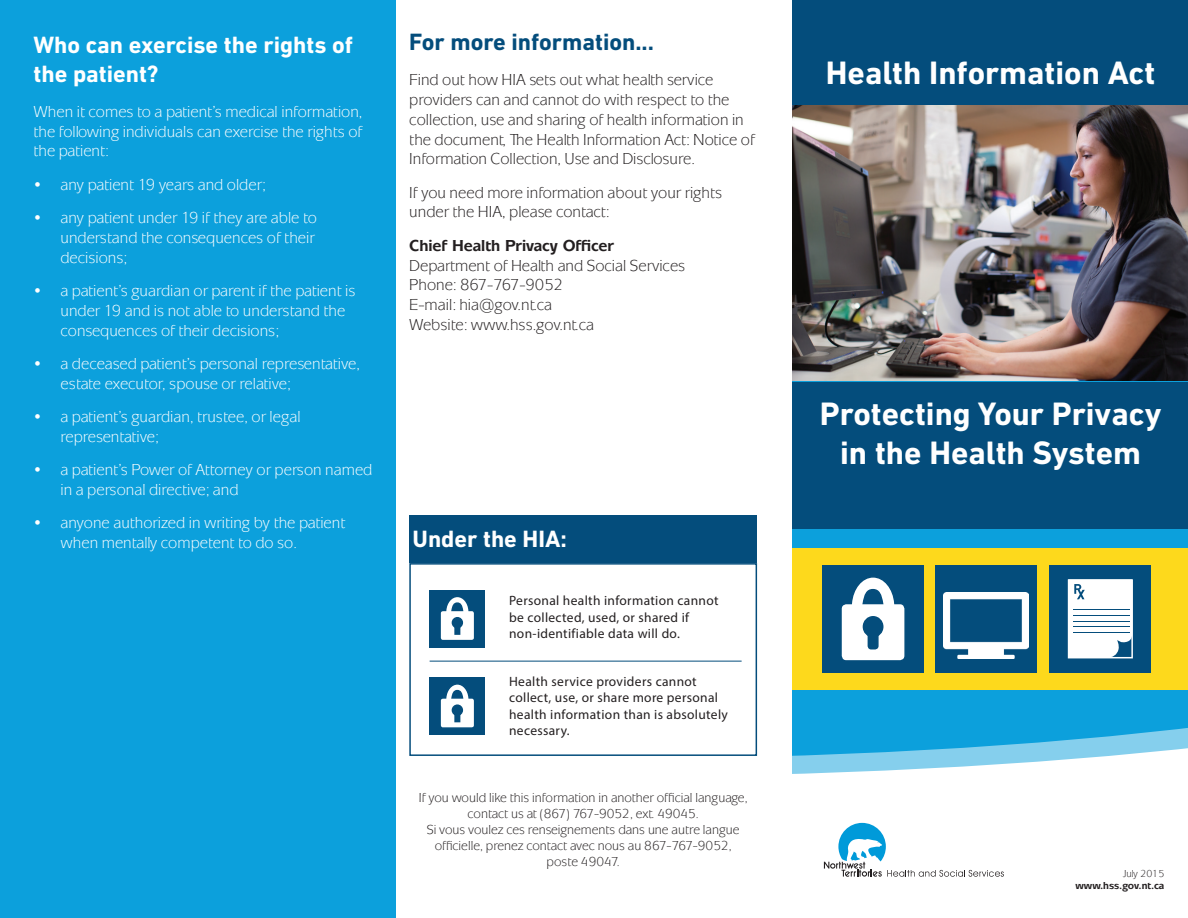
<style>
.page{position:relative;width:1188px;height:918px;background:#fff}
.page>*{position:absolute;margin:0;border:0;box-sizing:border-box;transform-origin:0 0}
.t1{font:700 33px/39.6px "DIN Next LT Pro";color:#fff;text-align:center}
.t2{font:700 24px/28.8px "DIN Next LT Pro";color:#fff}
.t3{font:700 24px "DIN Next LT Pro";color:#044d7c}
.t4{font:16.5px/19.8px "Mixage ITC Std";color:#fff}
.t5{font:16.5px/19.8px "Mixage ITC Std";color:#231f20}
.t6{font:700 16.5px "Mixage ITC Std";color:#231f20}
.t7{font:13.5px/16.2px "Mixage ITC Std";color:#231f20;text-align:center}
.t8{font:13.5px/16.5px "Myriad Pro";letter-spacing:.025em;color:#231f20}
.t9{font:700 10.5px "Mixage ITC Std";color:#231f20}
.t10{font:10.5px "Mixage ITC Std";color:#231f20}
</style>
<div class="page">
<div style="left:792px;top:0;width:396px;height:918px;background:#0ca0dc"></div>
<div style="left:0;top:0;width:396px;height:918px;background:#0ca0dc"></div>
<svg style="left:990px;top:728px;width:198px;height:18px"></svg>
<svg style="left:792px;top:746px;width:396px;height:172px;background:#eef8fc"></svg>
<svg style="left:824px;top:823px;width:180px;height:54px;background:#daeaf1"></svg>
<div style="left:792px;top:549px;width:396px;height:141px;background:#fdd91c"></div>
<div style="left:823px;top:565px;width:101px;height:108px;background:#044d7c"></div>
<svg style="left:841px;top:577px;width:64px;height:84px"></svg>
<div style="left:863px;top:617px;width:20px;height:20px;background:#044d7c;border-radius:50%"></div>
<div style="left:863px;top:616px;width:20px;height:21px;border:2px solid #044d7c;border-radius:50%"></div>
<div style="left:868px;top:630px;width:10px;height:19px;background:#044d7c;border-radius:3px"></div>
<div style="left:868px;top:629px;width:11px;height:20px;border:2px solid #044d7c;border-radius:3px"></div>
<div style="left:936px;top:565px;width:101px;height:108px;background:#044d7c"></div>
<div style="left:1050px;top:565px;width:101px;height:108px;background:#044d7c"></div>
<svg style="left:1068px;top:579px;width:65px;height:79px;background:#e9eff3"></svg>
<hr style="left:1073px;top:609px;width:57px;height:1px;background:#044d7c">
<hr style="left:1073px;top:615px;width:57px;height:1px;background:#044d7c">
<hr style="left:1073px;top:621px;width:57px;height:1px;background:#044d7c">
<hr style="left:1073px;top:627px;width:57px;height:1px;background:#044d7c">
<hr style="left:1073px;top:633px;width:57px;height:1px;background:#044d7c">
<div style="left:792px;top:383px;width:396px;height:146px;background:#044d7c"></div>
<div style="left:792px;top:0;width:396px;height:122px;background:#044d7c"></div>
<img style="left:792px;top:105px;width:396px;height:275px">
<div style="left:409px;top:563px;width:348px;height:193px;border:2px solid #044d7c"></div>
<hr style="left:430px;top:661px;width:312px;height:1px;background:#044d7c">
<div style="left:430px;top:677px;width:55px;height:58px;background:#044d7c"></div>
<svg style="left:440px;top:684px;width:34px;height:44px"></svg>
<div style="left:409px;top:515px;width:348px;height:48px;background:#044d7c"></div>
<img style="left:944px;top:592px;width:84px;height:66px">
<div style="left:430px;top:590px;width:55px;height:57px;background:#044d7c"></div>
<svg style="left:440px;top:597px;width:34px;height:43px"></svg>
<h2 class="t2" style="left:34px;top:31px;width:321px">Who can exercise the rights of the patient?</h2>
<p class="t4" style="left:34px;top:101px;width:330px;text-align:justify">When it comes to a patient’s medical information, the following individuals can exercise the rights of the patient:</p>
<p class="t4" style="left:34px;top:174px;width:234px">• any patient 19 years and older;</p>
<p class="t4" style="left:60px;top:208px;width:258px;text-indent:-27px">• any patient under 19 if they are able to understand the consequences of their decisions;</p>
<p class="t4" style="left:60px;top:280px;width:297px;text-indent:-27px">• a patient’s guardian or parent if the patient is under 19 and is not able to understand the consequences of their decisions;</p>
<p class="t4" style="left:60px;top:353px;width:301px;text-indent:-27px">• a deceased patient’s personal representative, estate executor, spouse or relative;</p>
<p class="t4" style="left:60px;top:406px;width:242px;text-indent:-27px">• a patient’s guardian, trustee, or legal representative;</p>
<p class="t4" style="left:60px;top:460px;width:313px;text-indent:-27px">• a patient’s Power of Attorney or person named in a personal directive; and</p>
<p class="t4" style="left:60px;top:513px;width:286px;text-indent:-27px">• anyone authorized in writing by the patient when mentally competent to do so.</p>
<h2 class="t3" style="left:409px;top:28px;width:246px">For more information...</h2>
<p class="t5" style="left:409px;top:70px;width:347px">Find out how HIA sets out what health service providers can and cannot do with respect to the collection, use and sharing of health information in the document, The Health Information Act: Notice of Information Collection, Use and Disclosure.</p>
<p class="t5" style="left:409px;top:182px;width:314px">If you need more information about your rights under the HIA, please contact:</p>
<p class="t6" style="left:409px;top:235px;width:206px">Chief Health Privacy Officer</p>
<p class="t5" style="left:409px;top:255px;width:278px">Department of Health and Social Services<br>Phone: 867-767-9052<br>E-mail: hia@gov.nt.ca<br>Website: www.hss.gov.nt.ca</p>
<h2 class="t2" style="left:413px;top:524px;width:156px">Under the HIA:</h2>
<p class="t8" style="left:509px;top:592px;width:211px">Personal health information cannot be collected, used, or shared if non-identifiable data will do.</p>
<p class="t8" style="left:509px;top:673px;width:220px">Health service providers cannot collect, use, or share more personal health information than is absolutely necessary.</p>
<p class="t7" style="left:419px;top:789px;width:330px">If you would like this information in another official language, contact us at (867) 767-9052, ext. 49045.<br>Si vous voulez ces renseignements dans une autre langue officielle, prenez contact avec nous au 867-767-9052, poste 49047.</p>
<h1 class="t1" style="left:826px;top:53px;width:331px">Health Information Act</h1>
<h1 class="t1" style="left:820px;top:393px;width:343px">Protecting Your Privacy in the Health System</h1>
<p class="t10" style="left:1123px;top:867px;width:43px">July 2015</p>
<p class="t9" style="left:1075px;top:880px;width:90px">www.hss.gov.nt.ca</p>
</div>
